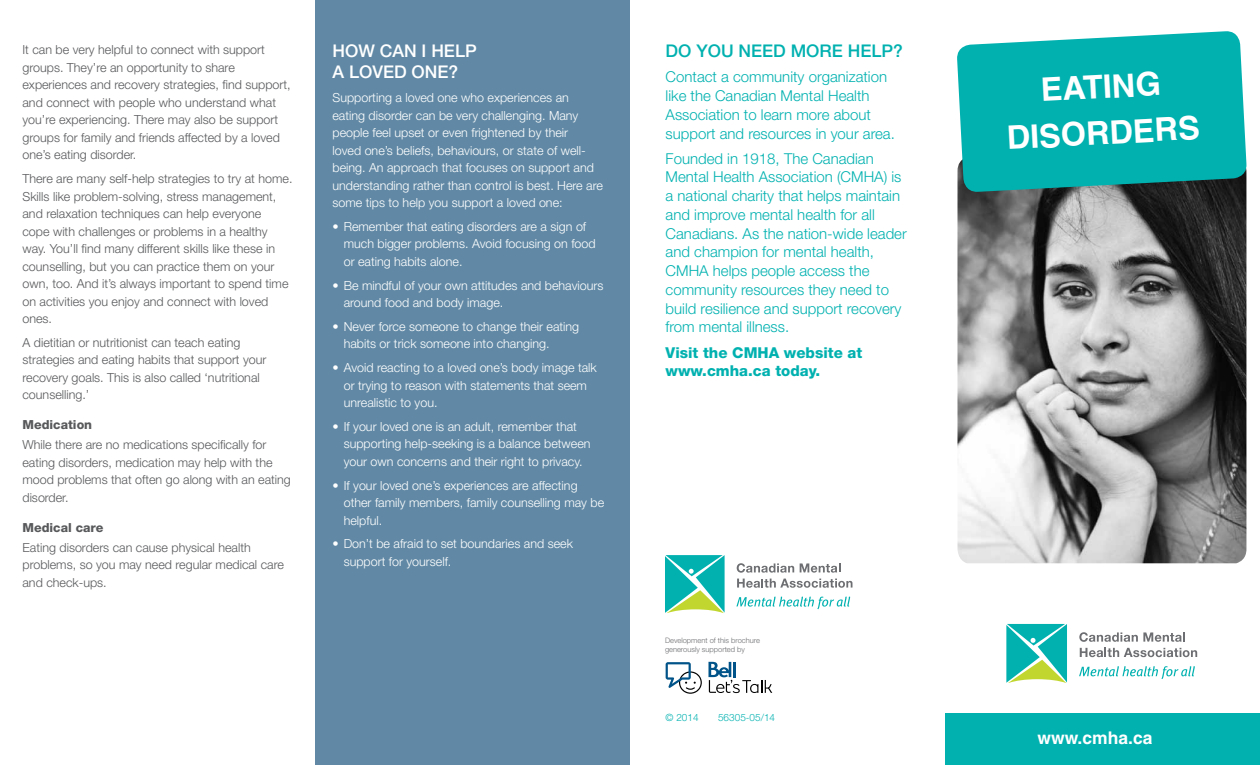
<style>
.page{position:relative;width:1260px;height:765px;background:#fff}
.page>*{position:absolute;margin:0;border:0;box-sizing:border-box;transform-origin:0 0}
.t1{font:700 32.5px/46px "Helvetica";color:#fff;text-align:center}
.t2{font:500 17.5px/21px "Helvetica Neue LT Std";color:#fff}
.t3{font:500 17.5px "Helvetica Neue LT Std";color:#00b1b0}
.t4{font:700 17.5px "Helvetica";color:#fff}
.t5{font:300 15px/18.8px "Helvetica Neue LT Std";color:#00b1b0}
.t6{font:800 15px/18.8px "Helvetica Neue LT Std";color:#00b1b0}
.t7{font:300 12.5px/17.5px "Helvetica Neue LT Std";color:#58595b}
.t8{font:300 12.5px/17.5px "Helvetica Neue LT Std";color:#fff}
.t9{font:800 12.5px "Helvetica Neue LT Std";color:#58595b}
.t10{font:300 10px "Helvetica Neue LT Std";color:#00b1b0}
.t11{font:300 7.5px/9px "Helvetica Neue LT Std";color:#6d6e71}
</style>
<div class="page">
<img style="left:958px;top:193px;width:288px;height:370px">
<div style="left:315px;top:0;width:315px;height:765px;background:#6189a5"></div>
<svg style="left:957px;top:31px;width:290px;height:162px;background:#12afae"></svg>
<svg style="left:665px;top:555px;width:60px;height:58px;background:#49c4ab"></svg>
<svg style="left:737px;top:563px;width:57px;height:10px"></svg>
<svg style="left:800px;top:563px;width:40px;height:10px"></svg>
<svg style="left:737px;top:579px;width:115px;height:9px"></svg>
<svg style="left:736px;top:596px;width:114px;height:13px"></svg>
<svg style="left:708px;top:662px;width:64px;height:31px"></svg>
<hr style="left:733px;top:662px;width:3px;height:15px;background:#005388">
<svg style="left:666px;top:662px;width:36px;height:32px"></svg>
<div style="left:945px;top:714px;width:315px;height:51px;background:#00b1b0"></div>
<svg style="left:1006px;top:624px;width:61px;height:59px;background:#49c4ab"></svg>
<svg style="left:1079px;top:632px;width:106px;height:10px"></svg>
<svg style="left:1080px;top:648px;width:117px;height:9px"></svg>
<svg style="left:1079px;top:666px;width:116px;height:13px"></svg>
<p class="t7" style="left:22px;top:41px;width:270px">It can be very helpful to connect with support groups. They’re an opportunity to share experiences and recovery strategies, find support, and connect with people who understand what you’re experiencing. There may also be support groups for family and friends affected by a loved one’s eating disorder.</p>
<p class="t7" style="left:22px;top:170px;width:271px">There are many self-help strategies to try at home.<br>Skills like problem-solving, stress management, and relaxation techniques can help everyone<br>cope with challenges or problems in a healthy way. You’ll find many different skills like these in counselling, but you can practice them on your own, too. And it’s always important to spend time on activities you enjoy and connect with loved ones.</p>
<p class="t7" style="left:22px;top:333px;width:246px">A dietitian or nutritionist can teach eating strategies and eating habits that support your recovery goals. This is also called ‘nutritional counselling.’</p>
<p class="t9" style="left:22px;top:418px;width:71px">Medication</p>
<p class="t7" style="left:22px;top:436px;width:270px">While there are no medications specifically for eating disorders, medication may help with the mood problems that often go along with an eating disorder.</p>
<p class="t9" style="left:22px;top:520px;width:82px">Medical care</p>
<p class="t7" style="left:22px;top:538px;width:263px">Eating disorders can cause physical health problems, so you may need regular medical care and check-ups.</p>
<h2 class="t2" style="left:332px;top:41px;width:146px">HOW CAN I HELP<br>A LOVED ONE?</h2>
<p class="t8" style="left:332px;top:89px;width:272px">Supporting a loved one who experiences an eating disorder can be very challenging. Many people feel upset or even frightened by their<br>loved one’s beliefs, behaviours, or state of well&shy;being. An approach that focuses on support and understanding rather than control is best. Here are some tips to help you support a loved one:</p>
<p class="t8" style="left:344px;top:218px;width:253px;text-indent:-11px">• Remember that eating disorders are a sign of much bigger problems. Avoid focusing on food or eating habits alone.</p>
<p class="t8" style="left:344px;top:276px;width:261px;text-indent:-11px">• Be mindful of your own attitudes and behaviours around food and body image.</p>
<p class="t8" style="left:344px;top:318px;width:237px;text-indent:-11px">• Never force someone to change their eating habits or trick someone into changing.</p>
<p class="t8" style="left:344px;top:359px;width:255px;text-indent:-11px">• Avoid reacting to a loved one’s body image talk or trying to reason with statements that seem unrealistic to you.</p>
<p class="t8" style="left:344px;top:418px;width:248px;text-indent:-11px">• If your loved one is an adult, remember that supporting help-seeking is a balance between your own concerns and their right to privacy.</p>
<p class="t8" style="left:344px;top:476px;width:262px;text-indent:-11px">• If your loved one’s experiences are affecting other family members, family counselling may be helpful.</p>
<p class="t8" style="left:344px;top:535px;width:231px;text-indent:-11px">• Don’t be afraid to set boundaries and seek support for yourself.</p>
<h2 class="t3" style="left:666px;top:41px;width:239px">DO YOU NEED MORE HELP?</h2>
<p class="t5" style="left:666px;top:67px;width:231px">Contact a community organization like the Canadian Mental Health Association to learn more about support and resources in your area.</p>
<p class="t5" style="left:666px;top:149px;width:243px">Founded in 1918, The Canadian<br>Mental Health Association (CMHA) is a national charity that helps maintain and improve mental health for all<br>Canadians. As the nation-wide leader and champion for mental health,<br>CMHA helps people access the community resources they need to build resilience and support recovery from mental illness.</p>
<p class="t6" style="left:666px;top:343px;width:198px">Visit the CMHA website at www.cmha.ca today.</p>
<p class="t11" style="left:665px;top:635px;width:97px">Development of this brochure generously supported by</p>
<p class="t10" style="left:666px;top:711px;width:35px">© 2014</p>
<p class="t10" style="left:718px;top:711px;width:59px">56305-05/14</p>
<h1 class="t1" style="left:1003px;top:68px;width:195px;rotate:-3deg">EATING<br>DISORDERS</h1>
<h2 class="t4" style="left:1038px;top:727px;width:117px">www.cmha.ca</h2>
</div>
